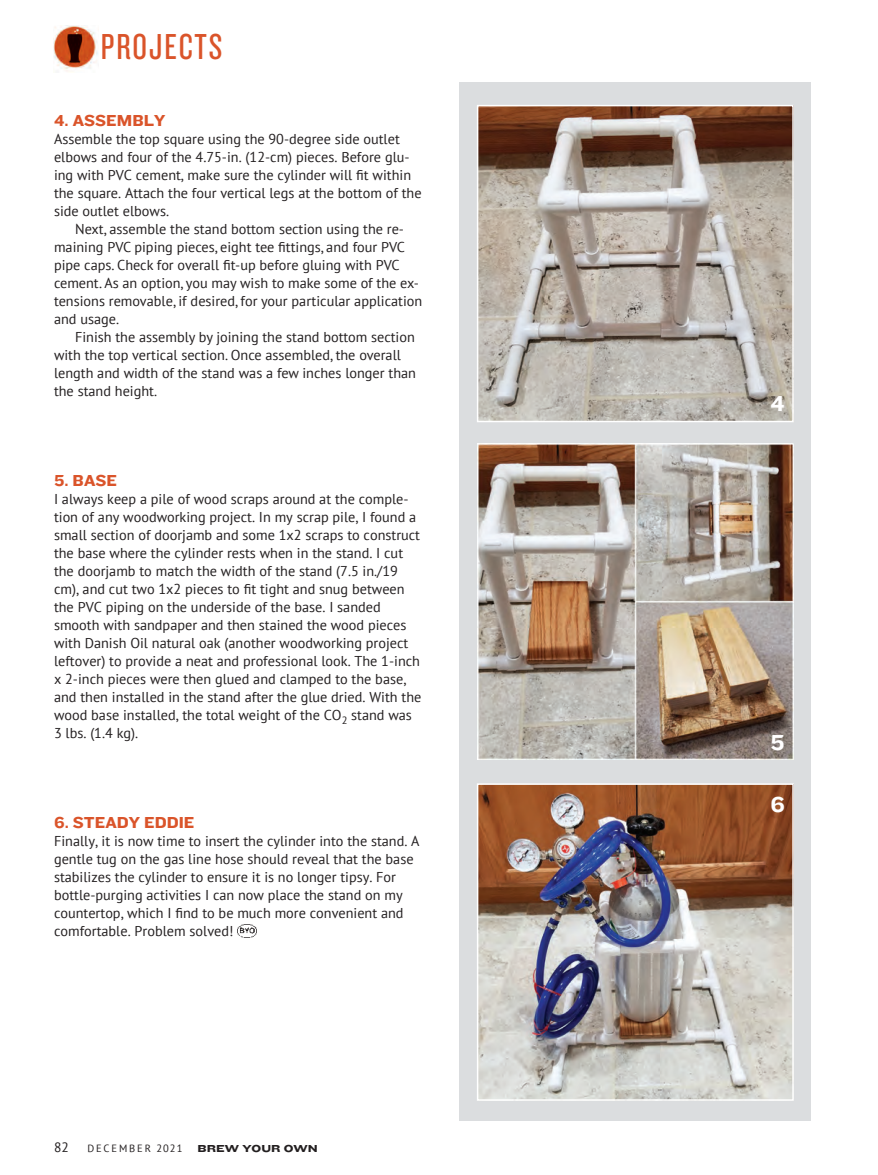
<style>
.page{position:relative;width:878px;height:1175px;background:#fff}
.page>*{position:absolute;margin:0;border:0;box-sizing:border-box;transform-origin:0 0}
.t1{font:37.5px "Knockout 28 Junior Feathrwt";letter-spacing:.05em;color:#da542a}
.t2{font:22.5px "Knockout 52 Cruiserweight";color:#fff}
.t3{font:16.5px "Knockout 52 Cruiserweight";color:#da542a}
.t4{font:14.25px/18px "PT Sans";color:#231f20}
.t5{font:13.5px "PT Sans";color:#231f20}
.t6{font:10.5px "PT Sans";letter-spacing:.18em;color:#231f20}
.t7{font:10.5px "Knockout 54 Sumo";color:#231f20}
</style>
<div class="page">
<div style="left:459px;top:83px;width:351px;height:1037px;background:#dbdddf"></div>
<img style="left:480px;top:786px;width:310px;height:311px">
<div style="left:477px;top:783px;width:316px;height:317px;border:2px solid #fff"></div>
<img style="left:477px;top:444px;width:316px;height:316px">
<img style="left:480px;top:108px;width:310px;height:311px">
<div style="left:477px;top:105px;width:316px;height:317px;border:2px solid #fff"></div>
<img style="left:54px;top:26px;width:44px;height:46px">
<img style="left:237px;top:924px;width:19px;height:13px">
<h1 class="t1" style="left:101px;top:24px;width:123px">PROJECTS</h1>
<p class="t3" style="left:54px;top:109px;width:113px">4. ASSEMBLY</p>
<p class="t4" style="left:54px;top:130px;width:369px">Assemble the top square using the 90-degree side outlet elbows and four of the 4.75-in. (12-cm) pieces. Before glu&shy;ing with PVC cement, make sure the cylinder will fit within the square. Attach the four vertical legs at the bottom of the side outlet elbows.</p>
<p class="t4" style="left:54px;top:220px;width:370px;text-indent:21px">Next, assemble the stand bottom section using the re&shy;maining PVC piping pieces, eight tee fittings, and four PVC pipe caps. Check for overall fit-up before gluing with PVC cement. As an option, you may wish to make some of the ex&shy;tensions removable, if desired, for your particular application and usage.</p>
<p class="t4" style="left:54px;top:328px;width:363px;text-indent:21px">Finish the assembly by joining the stand bottom section with the top vertical section. Once assembled, the overall length and width of the stand was a few inches longer than the stand height.</p>
<p class="t3" style="left:54px;top:469px;width:65px">5. BASE</p>
<p class="t4" style="left:54px;top:490px;width:369px">I always keep a pile of wood scraps around at the comple&shy;tion of any woodworking project. In my scrap pile, I found a small section of doorjamb and some 1x2 scraps to construct the base where the cylinder rests when in the stand. I cut the doorjamb to match the width of the stand (7.5 in./19 cm), and cut two 1x2 pieces to fit tight and snug between the PVC piping on the underside of the base. I sanded smooth with sandpaper and then stained the wood pieces with Danish Oil natural oak (another woodworking project leftover) to provide a neat and professional look. The 1-inch x 2-inch pieces were then glued and clamped to the base, and then installed in the stand after the glue dried. With the wood base installed, the total weight of the CO<sub>2</sub> stand was 3 lbs. (1.4 kg).</p>
<p class="t3" style="left:54px;top:811px;width:142px">6. STEADY EDDIE</p>
<p class="t4" style="left:54px;top:832px;width:367px">Finally, it is now time to insert the cylinder into the stand. A gentle tug on the gas line hose should reveal that the base stabilizes the cylinder to ensure it is no longer tipsy. For bottle-purging activities I can now place the stand on my countertop, which I find to be much more convenient and comfortable. Problem solved!</p>
<p class="t5" style="left:54px;top:1138px;width:16px">82</p>
<p class="t6" style="left:87px;top:1141px;width:97px">DECEMBER 2021</p>
<p class="t7" style="left:197px;top:1140px;width:122px">BREW YOUR OWN</p>
<h2 class="t2" style="left:770px;top:388px;width:16px">4</h2>
<h2 class="t2" style="left:770px;top:726px;width:16px">5</h2>
<h2 class="t2" style="left:770px;top:789px;width:16px">6</h2>
</div>
